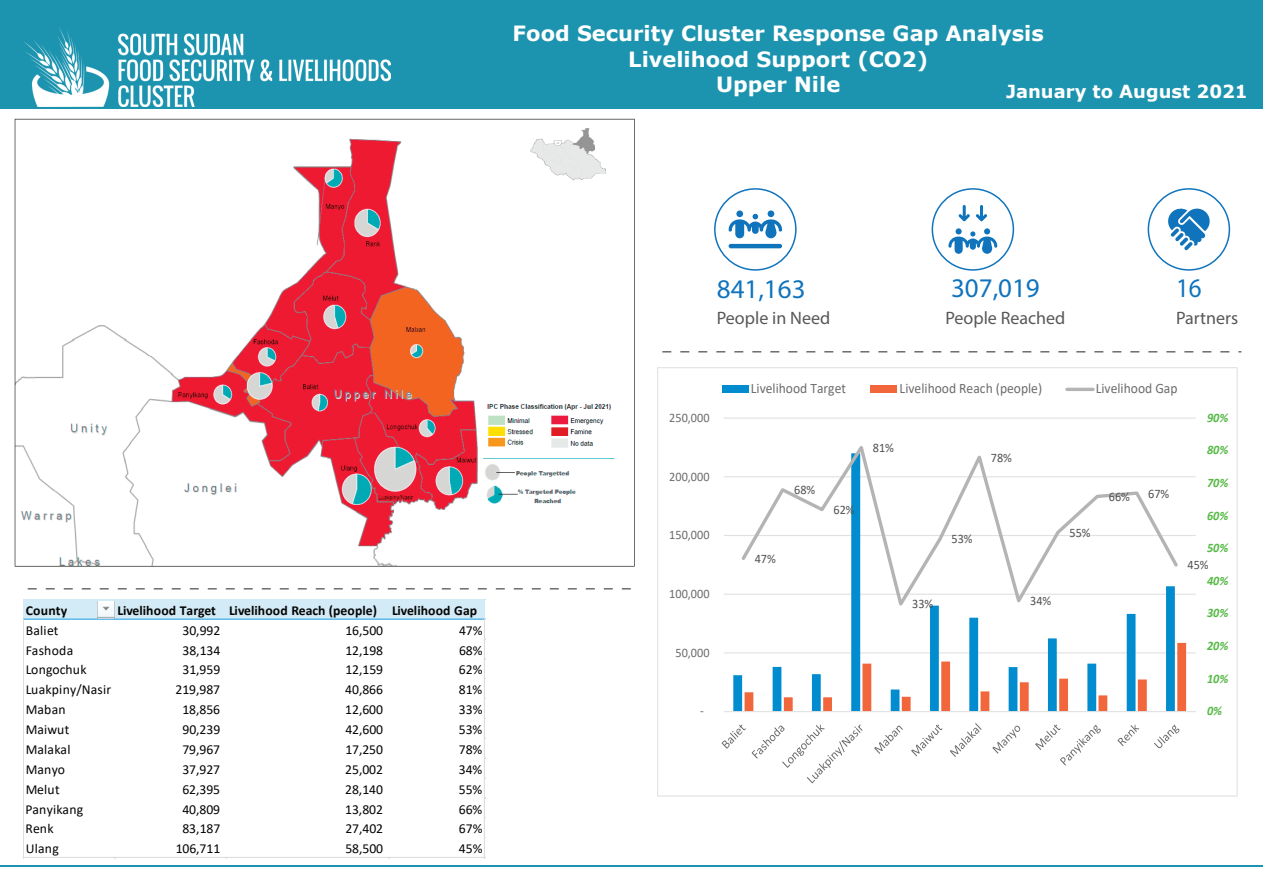
<style>
.page{position:relative;width:1263px;height:893px;background:#fff}
.page>*{position:absolute;margin:0;border:0;box-sizing:border-box;transform-origin:0 0}
.t1{font:27px "Myriad Pro";color:#1074bc}
.t2{font:27px "Myriad Pro";color:#1074bc;scale:.92 1}
.t3{font:700 21px/25.2px "Verdana";color:#fff;text-align:center}
.t4{font:18px "Myriad Pro";color:#57585a}
.t5{font:700 18px "Verdana";color:#fff}
.t6{font:14.4px "Calibri";color:#6c6c6c;scale:.94 1}
.t7{font:13.65px "Calibri";letter-spacing:-.005em;color:#040503}
.t8{font:700 13.65px "Calibri";letter-spacing:.005em;color:#040503}
.t9{font:13.65px "Calibri";letter-spacing:.02em;color:#040503}
.t10{font:12.9px "Calibri";color:#515252;scale:.94 1}
.t11{font:12.9px "Calibri";color:#6c6c6c;scale:.94 1}
.t12{font:italic 700 12.9px "Calibri";color:#57ba47;scale:.94 1}
</style>
<div class="page">
<img style="left:14px;top:118px;width:621px;height:449px">
<div style="left:932px;top:188px;width:82px;height:83px;border:2px solid #1074bc;border-radius:50%"></div>
<div style="left:714px;top:188px;width:82px;height:83px;border:2px solid #1074bc;border-radius:50%"></div>
<div style="left:0;top:0;width:1263px;height:108px;background:#1d94af"></div>
<img style="left:23px;top:28px;width:367px;height:79px">
<svg style="left:662px;top:351px;width:579px;height:2px"></svg>
<svg style="left:28px;top:588px;width:603px;height:2px"></svg>
<div style="left:1148px;top:188px;width:82px;height:83px;border:2px solid #1074bc;border-radius:50%"></div>
<hr style="left:0;top:865px;width:1263px;height:1px;background:#1d94af">
<div style="left:768px;top:210px;width:6px;height:7px;background:#1074bc;border-radius:50%"></div>
<div style="left:736px;top:210px;width:7px;height:7px;background:#1074bc;border-radius:50%"></div>
<svg style="left:729px;top:214px;width:53px;height:24px"></svg>
<hr style="left:729px;top:244px;width:53px;height:4px;background:#1074bc;border-radius:2px">
<svg style="left:948px;top:228px;width:49px;height:26px"></svg>
<svg style="left:958px;top:205px;width:12px;height:16px"></svg>
<svg style="left:976px;top:205px;width:11px;height:16px"></svg>
<svg style="left:1168px;top:208px;width:42px;height:42px"></svg>
<img style="left:526px;top:128px;width:82px;height:54px">
<div style="left:24px;top:600px;width:461px;height:20px;background:#d3eaf7"></div>
<hr style="left:23px;top:619px;width:462px;height:1px;background:#62bdea">
<hr style="left:23px;top:857px;width:92px;height:1px;background:#dddddc">
<hr style="left:115px;top:857px;width:111px;height:1px;background:#dddddc">
<hr style="left:227px;top:857px;width:162px;height:1px;background:#dddddc">
<svg style="left:23px;top:620px;width:1px;height:237px"></svg>
<svg style="left:484px;top:619px;width:2px;height:239px"></svg>
<hr style="left:390px;top:857px;width:95px;height:1px;background:#dddddc">
<img style="left:98px;top:601px;width:17px;height:17px">
<hr style="left:724px;top:418px;width:472px;height:1px;background:#e1e1e1">
<hr style="left:724px;top:476px;width:472px;height:1px;background:#e1e1e1">
<hr style="left:724px;top:535px;width:472px;height:1px;background:#e1e1e1">
<hr style="left:724px;top:594px;width:472px;height:1px;background:#e1e1e1">
<hr style="left:724px;top:652px;width:472px;height:1px;background:#e1e1e1">
<svg style="left:733px;top:477px;width:442px;height:234px"></svg>
<svg style="left:744px;top:643px;width:442px;height:68px"></svg>
<hr style="left:724px;top:711px;width:472px;height:1px;background:#e1e1e1">
<svg style="left:739px;top:446px;width:442px;height:167px"></svg>
<svg style="left:722px;top:725px;width:24px;height:24px"></svg>
<svg style="left:752px;top:724px;width:110px;height:59px"></svg>
<svg style="left:874px;top:726px;width:29px;height:28px"></svg>
<svg style="left:911px;top:725px;width:31px;height:31px"></svg>
<svg style="left:950px;top:723px;width:31px;height:34px"></svg>
<svg style="left:992px;top:726px;width:28px;height:28px"></svg>
<svg style="left:1035px;top:724px;width:66px;height:41px"></svg>
<svg style="left:1117px;top:725px;width:22px;height:21px"></svg>
<svg style="left:1154px;top:724px;width:25px;height:24px"></svg>
<div style="left:722px;top:385px;width:26px;height:8px;background:#008cce"></div>
<div style="left:871px;top:385px;width:26px;height:8px;background:#f2663b"></div>
<hr style="left:1067px;top:388px;width:26px;height:3px;background:#b4b4b4">
<h2 class="t3" style="left:513px;top:21px;width:533px">Food Security Cluster Response Gap Analysis<br>Livelihood Support (CO2)<br>Upper Nile</h2>
<h3 class="t5" style="left:1006px;top:79px;width:243px">January to August 2021</h3>
<p class="t8" style="left:26px;top:601px;width:43px">County</p>
<p class="t8" style="left:118px;top:601px;width:361px">Livelihood Target Livelihood Reach (people) Livelihood Gap</p>
<p class="t7" style="left:26px;top:621px;width:34px">Baliet</p>
<p class="t7" style="left:183px;top:621px;width:39px">30,992</p>
<p class="t7" style="left:345px;top:621px;width:39px">16,500</p>
<p class="t7" style="left:459px;top:621px;width:25px">47%</p>
<p class="t9" style="left:26px;top:641px;width:49px">Fashoda</p>
<p class="t7" style="left:183px;top:641px;width:39px">38,134</p>
<p class="t7" style="left:345px;top:641px;width:39px">12,198</p>
<p class="t7" style="left:459px;top:641px;width:25px">68%</p>
<p class="t9" style="left:26px;top:660px;width:62px">Longochuk</p>
<p class="t7" style="left:182px;top:660px;width:39px">31,959</p>
<p class="t7" style="left:345px;top:660px;width:39px">12,159</p>
<p class="t7" style="left:459px;top:660px;width:25px">62%</p>
<p class="t9" style="left:26px;top:680px;width:87px">Luakpiny/Nasir</p>
<p class="t7" style="left:176px;top:680px;width:46px">219,987</p>
<p class="t7" style="left:345px;top:680px;width:39px">40,866</p>
<p class="t7" style="left:459px;top:680px;width:25px">81%</p>
<p class="t7" style="left:26px;top:700px;width:42px">Maban</p>
<p class="t7" style="left:182px;top:700px;width:39px">18,856</p>
<p class="t7" style="left:345px;top:700px;width:39px">12,600</p>
<p class="t7" style="left:459px;top:700px;width:25px">33%</p>
<p class="t7" style="left:26px;top:720px;width:45px">Maiwut</p>
<p class="t7" style="left:182px;top:720px;width:39px">90,239</p>
<p class="t7" style="left:345px;top:720px;width:39px">42,600</p>
<p class="t7" style="left:459px;top:720px;width:25px">53%</p>
<p class="t9" style="left:26px;top:740px;width:46px">Malakal</p>
<p class="t7" style="left:182px;top:740px;width:39px">79,967</p>
<p class="t7" style="left:345px;top:740px;width:39px">17,250</p>
<p class="t7" style="left:459px;top:740px;width:25px">78%</p>
<p class="t7" style="left:26px;top:760px;width:41px">Manyo</p>
<p class="t7" style="left:182px;top:760px;width:39px">37,927</p>
<p class="t7" style="left:345px;top:760px;width:39px">25,002</p>
<p class="t7" style="left:459px;top:760px;width:25px">34%</p>
<p class="t7" style="left:26px;top:780px;width:35px">Melut</p>
<p class="t7" style="left:182px;top:780px;width:39px">62,395</p>
<p class="t7" style="left:345px;top:780px;width:39px">28,140</p>
<p class="t7" style="left:459px;top:780px;width:25px">55%</p>
<p class="t9" style="left:26px;top:799px;width:59px">Panyikang</p>
<p class="t7" style="left:182px;top:799px;width:39px">40,809</p>
<p class="t7" style="left:345px;top:799px;width:39px">13,802</p>
<p class="t7" style="left:459px;top:799px;width:25px">66%</p>
<p class="t7" style="left:26px;top:819px;width:30px">Renk</p>
<p class="t7" style="left:182px;top:819px;width:39px">83,187</p>
<p class="t7" style="left:345px;top:819px;width:39px">27,402</p>
<p class="t7" style="left:459px;top:819px;width:25px">67%</p>
<p class="t7" style="left:26px;top:839px;width:35px">Ulang</p>
<p class="t7" style="left:176px;top:839px;width:46px">106,711</p>
<p class="t7" style="left:345px;top:839px;width:39px">58,500</p>
<p class="t7" style="left:459px;top:839px;width:25px">45%</p>
<h1 class="t1" style="left:717px;top:272px;width:90px">841,163</h1>
<h3 class="t4" style="left:717px;top:307px;width:115px">People in Need</h3>
<h1 class="t1" style="left:951px;top:271px;width:90px">307,019</h1>
<h3 class="t4" style="left:945px;top:307px;width:122px">People Reached</h3>
<h1 class="t2" style="left:1176px;top:271px;width:29px">16</h1>
<h3 class="t4" style="left:1176px;top:307px;width:64px">Partners</h3>
<p class="t11" style="left:669px;top:409px;width:44px">250,000</p>
<p class="t11" style="left:669px;top:467px;width:44px">200,000</p>
<p class="t11" style="left:669px;top:526px;width:44px">150,000</p>
<p class="t11" style="left:669px;top:585px;width:44px">100,000</p>
<p class="t11" style="left:675px;top:643px;width:38px">50,000</p>
<p class="t11" style="left:700px;top:702px;width:5px">-</p>
<p class="t6" style="left:751px;top:379px;width:103px">Livelihood Target</p>
<p class="t6" style="left:900px;top:379px;width:153px">Livelihood Reach (people)</p>
<p class="t6" style="left:1096px;top:379px;width:88px">Livelihood Gap</p>
<p class="t10" style="left:755px;top:549px;width:24px">47%</p>
<p class="t10" style="left:794px;top:481px;width:24px">68%</p>
<p class="t10" style="left:873px;top:439px;width:24px">81%</p>
<p class="t10" style="left:833px;top:501px;width:24px">62%</p>
<p class="t10" style="left:991px;top:448px;width:24px">78%</p>
<p class="t10" style="left:951px;top:530px;width:24px">53%</p>
<p class="t10" style="left:1069px;top:523px;width:24px">55%</p>
<p class="t10" style="left:912px;top:595px;width:24px">33%</p>
<p class="t10" style="left:1030px;top:592px;width:24px">34%</p>
<p class="t10" style="left:1109px;top:488px;width:24px">66%</p>
<p class="t10" style="left:1148px;top:484px;width:24px">67%</p>
<p class="t12" style="left:1207px;top:408px;width:24px">90%</p>
<p class="t12" style="left:1207px;top:441px;width:24px">80%</p>
<p class="t12" style="left:1207px;top:474px;width:24px">70%</p>
<p class="t12" style="left:1207px;top:506px;width:24px">60%</p>
<p class="t12" style="left:1207px;top:539px;width:24px">50%</p>
<p class="t10" style="left:1187px;top:556px;width:24px">45%</p>
<p class="t12" style="left:1207px;top:571px;width:24px">40%</p>
<p class="t12" style="left:1207px;top:604px;width:24px">30%</p>
<p class="t12" style="left:1207px;top:637px;width:24px">20%</p>
<p class="t12" style="left:1207px;top:669px;width:24px">10%</p>
<p class="t12" style="left:1207px;top:702px;width:18px">0%</p>
</div>
